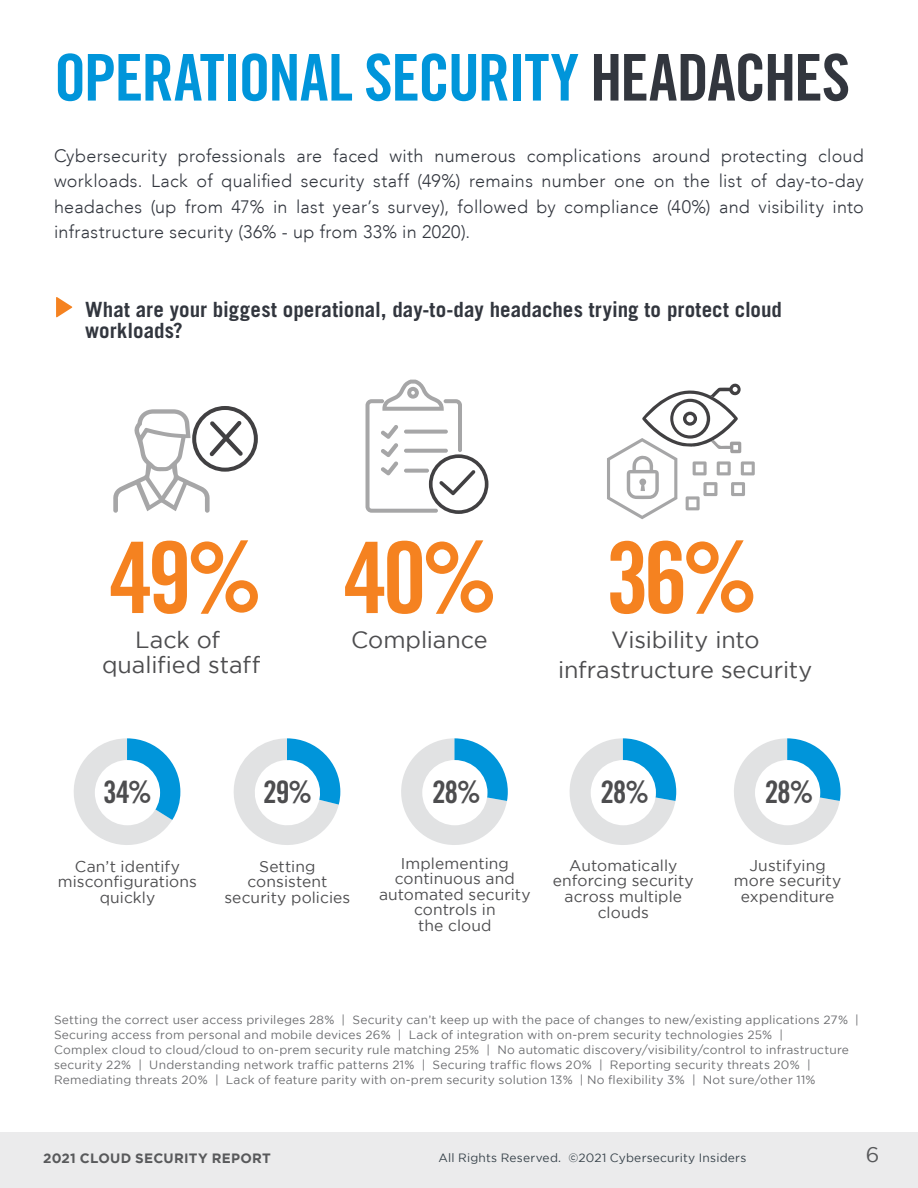
<style>
.page{position:relative;width:918px;height:1188px;background:#fff}
.page>*{position:absolute;margin:0;border:0;box-sizing:border-box;transform-origin:0 0}
.t1{font:98.85px "Trade Gothic LT Std Bd Cn 20";color:#f58220}
.t2{font:64.5px "Trade Gothic LT Std Bd Cn 20";letter-spacing:-.025em;color:#0095da}
.t3{font:30.9px "Trade Gothic LT Std Bd Cn 20";letter-spacing:-.045em;color:#4d4d4f}
.t4{font:23.4px/29.7px "Gotham";letter-spacing:-.005em;color:#4d4d4f;text-align:center}
.t5{font:700 21px/21px "Trade Gothic LT Std";color:#32363e}
.t6{font:21px "Gotham";color:#58595b}
.t7{font:300 18px/25.5px "Avenir LT";letter-spacing:.015em;color:#32363e;text-align:justify}
.t8{font:15.6px/15.6px "Gotham";letter-spacing:.005em;color:#4d4d4f;text-align:center}
.t9{font:700 13.5px "Gotham";letter-spacing:.02em;color:#58595b}
.t10{font:12px/15px "Gotham";letter-spacing:.015em;color:#6d6e71}
.t11{font:12px "Gotham";letter-spacing:.015em;color:#38434b}
.s1{color:#32363e}
</style>
<div class="page">
<div style="left:0;top:1132px;width:918px;height:56px;background:#ebebec"></div>
<svg style="left:56px;top:297px;width:16px;height:21px"></svg>
<svg style="left:233px;top:738px;width:107px;height:107px"></svg>
<svg style="left:74px;top:738px;width:106px;height:107px"></svg>
<div style="left:95px;top:760px;width:65px;height:65px;background:#fff;border-radius:50%"></div>
<svg style="left:401px;top:738px;width:107px;height:107px"></svg>
<div style="left:422px;top:760px;width:66px;height:65px;background:#fff;border-radius:50%"></div>
<svg style="left:569px;top:738px;width:107px;height:107px"></svg>
<div style="left:591px;top:760px;width:65px;height:65px;background:#fff;border-radius:50%"></div>
<svg style="left:734px;top:738px;width:107px;height:107px"></svg>
<div style="left:755px;top:760px;width:65px;height:65px;background:#fff;border-radius:50%"></div>
<svg style="left:366px;top:380px;width:122px;height:134px"></svg>
<svg style="left:404px;top:430px;width:44px;height:4px"></svg>
<svg style="left:404px;top:449px;width:44px;height:4px"></svg>
<svg style="left:404px;top:469px;width:25px;height:4px"></svg>
<svg style="left:113px;top:406px;width:145px;height:107px"></svg>
<svg style="left:607px;top:383px;width:148px;height:136px"></svg>
<h2 class="t2" style="left:54px;top:38px;width:798px">OPERATIONAL SECURITY <span class="s1">HEADACHES</span></h2>
<p class="t7" style="left:54px;top:143px;width:811px">Cybersecurity professionals are faced with numerous complications around protecting cloud workloads. Lack of qualified security staff (49%) remains number one on the list of day-to-day headaches (up from 47% in last year’s survey), followed by compliance (40%) and visibility into infrastructure security (36% - up from 33% in 2020).</p>
<h3 class="t5" style="left:85px;top:299px;width:698px">What are your biggest operational, day-to-day headaches trying to protect cloud workloads?</h3>
<h1 class="t1" style="left:109px;top:518px;width:156px">49%</h1>
<h3 class="t4" style="left:135px;top:625px;width:87px">Lack of</h3>
<h3 class="t4" style="left:102px;top:650px;width:160px">qualified staff</h3>
<h1 class="t1" style="left:344px;top:518px;width:156px">40%</h1>
<h3 class="t4" style="left:351px;top:625px;width:138px">Compliance</h3>
<h1 class="t1" style="left:606px;top:518px;width:154px">36%</h1>
<h3 class="t4" style="left:558px;top:625px;width:256px">Visibility into infrastructure security</h3>
<h3 class="t3" style="left:103px;top:773px;width:50px">34%</h3>
<h3 class="t3" style="left:432px;top:773px;width:50px">28%</h3>
<h3 class="t3" style="left:601px;top:773px;width:50px">28%</h3>
<h3 class="t3" style="left:263px;top:773px;width:51px">29%</h3>
<h3 class="t8" style="left:58px;top:858px;width:141px">Can’t identify misconfigurations quickly</h3>
<h3 class="t8" style="left:224px;top:858px;width:127px">Setting consistent security policies</h3>
<h3 class="t8" style="left:379px;top:855px;width:153px">Implementing continuous and automated security controls in<br>the cloud</h3>
<h3 class="t8" style="left:553px;top:857px;width:142px">Automatically enforcing security across multiple clouds</h3>
<h3 class="t3" style="left:765px;top:773px;width:50px">28%</h3>
<h3 class="t8" style="left:734px;top:857px;width:109px">Justifying more security expenditure</h3>
<p class="t10" style="left:54px;top:1012px;width:806px">Setting the correct user access privileges 28% | Security can’t keep up with the pace of changes to new/existing applications 27% | Securing access from personal and mobile devices 26% | Lack of integration with on-prem security technologies 25% |<br>Complex cloud to cloud/cloud to on-prem security rule matching 25% | No automatic discovery/visibility/control to infrastructure security 22% | Understanding network traffic patterns 21% | Securing traffic flows 20% | Reporting security threats 20% | Remediating threats 20% | Lack of feature parity with on-prem security solution 13% | No flexibility 3% | Not sure/other 11%</p>
<p class="t9" style="left:43px;top:1150px;width:229px">2021 CLOUD SECURITY REPORT</p>
<p class="t11" style="left:439px;top:1151px;width:309px">All Rights Reserved. ©2021 Cybersecurity Insiders</p>
<h3 class="t6" style="left:866px;top:1143px;width:15px">6</h3>
</div>
